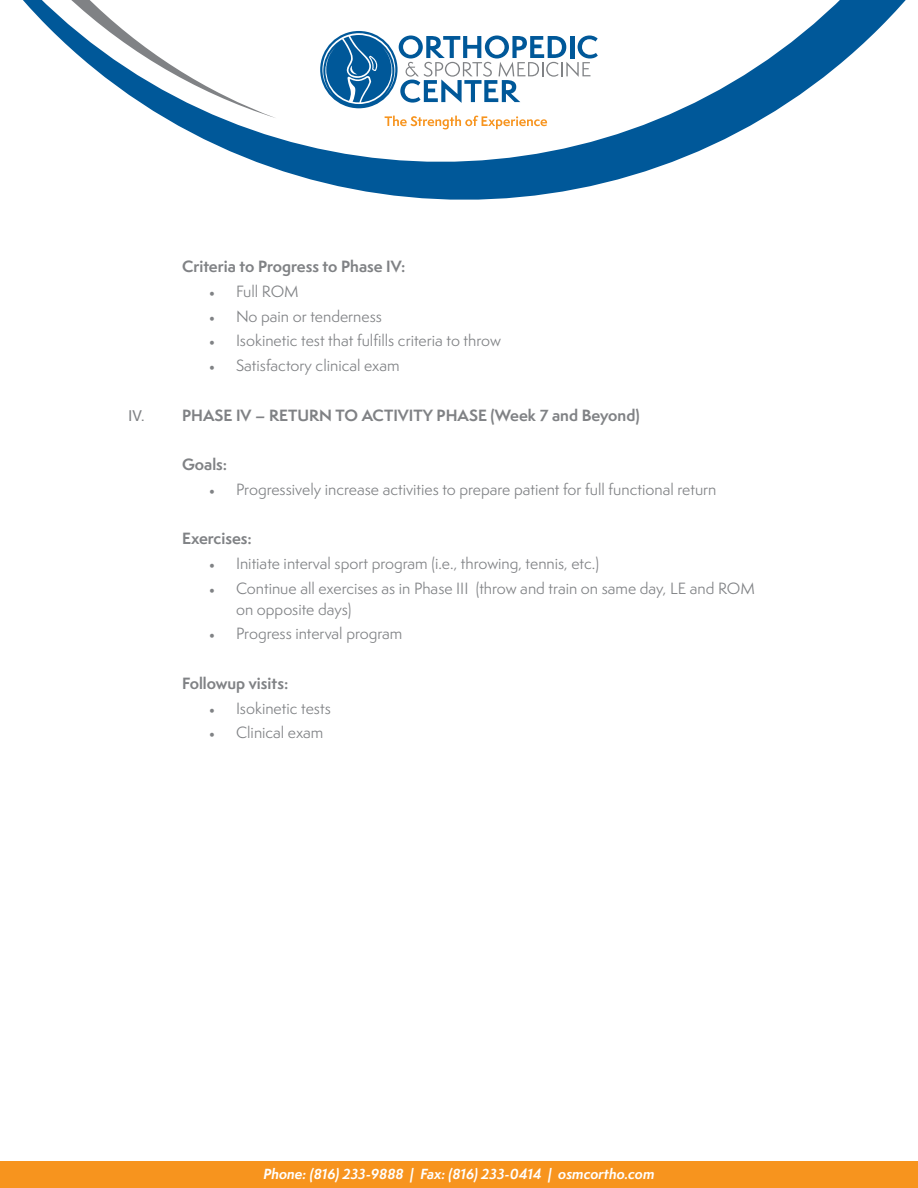
<style>
.page{position:relative;width:918px;height:1188px;background:#fff}
.page>*{position:absolute;margin:0;border:0;box-sizing:border-box;transform-origin:0 0}
.t1{font:15px/21px "Semplicita Pro";color:#808285}
.No_Spacing{font:700 15px "Semplicita Pro";color:#808285}
.t2{font:15px "Helvetica";color:#808285}
.t3{font:italic 700 13.5px "Semplicita Pro";color:#fff}
.s1{font-family:"Minion Pro"}
</style>
<div class="page">
<div style="left:0;top:1161px;width:918px;height:27px;background:#f7941e"></div>
<svg style="left:23px;top:0;width:883px;height:200px"></svg>
<p class="No_Spacing" style="left:182px;top:255px;width:225px">Criteria to Progress to Phase IV:</p>
<p class="t1" style="left:209px;top:281px;width:91px"><span class="s1">•</span> Full ROM</p>
<p class="t1" style="left:209px;top:305px;width:174px"><span class="s1">•</span> No pain or tenderness</p>
<p class="t1" style="left:209px;top:330px;width:293px"><span class="s1">•</span> Isokinetic test that fulfills criteria to throw</p>
<p class="t1" style="left:209px;top:355px;width:192px"><span class="s1">•</span> Satisfactory clinical exam</p>
<p class="t2" style="left:128px;top:404px;width:18px">IV.</p>
<p class="No_Spacing" style="left:182px;top:404px;width:459px">PHASE IV – RETURN TO ACTIVITY PHASE (Week 7 and Beyond)</p>
<p class="No_Spacing" style="left:182px;top:453px;width:47px">Goals:</p>
<p class="t1" style="left:209px;top:478px;width:509px"><span class="s1">•</span> Progressively increase activities to prepare patient for full functional return</p>
<p class="No_Spacing" style="left:182px;top:527px;width:71px">Exercises:</p>
<p class="t1" style="left:209px;top:553px;width:392px"><span class="s1">•</span> Initiate interval sport program (i.e., throwing, tennis, etc.)</p>
<p class="t1" style="left:236px;top:577px;width:520px;text-indent:-27px"><span class="s1">•</span> Continue all exercises as in Phase III (throw and train on same day, LE and ROM on opposite days)</p>
<p class="t1" style="left:209px;top:623px;width:195px"><span class="s1">•</span> Progress interval program</p>
<p class="No_Spacing" style="left:182px;top:672px;width:108px">Followup visits:</p>
<p class="t1" style="left:209px;top:697px;width:123px"><span class="s1">•</span> Isokinetic tests</p>
<p class="t1" style="left:209px;top:722px;width:116px"><span class="s1">•</span> Clinical exam</p>
<p class="t3" style="left:264px;top:1164px;width:392px">Phone: (816) 233-9888 | Fax: (816) 233-0414 | osmcortho.com</p>
</div>
